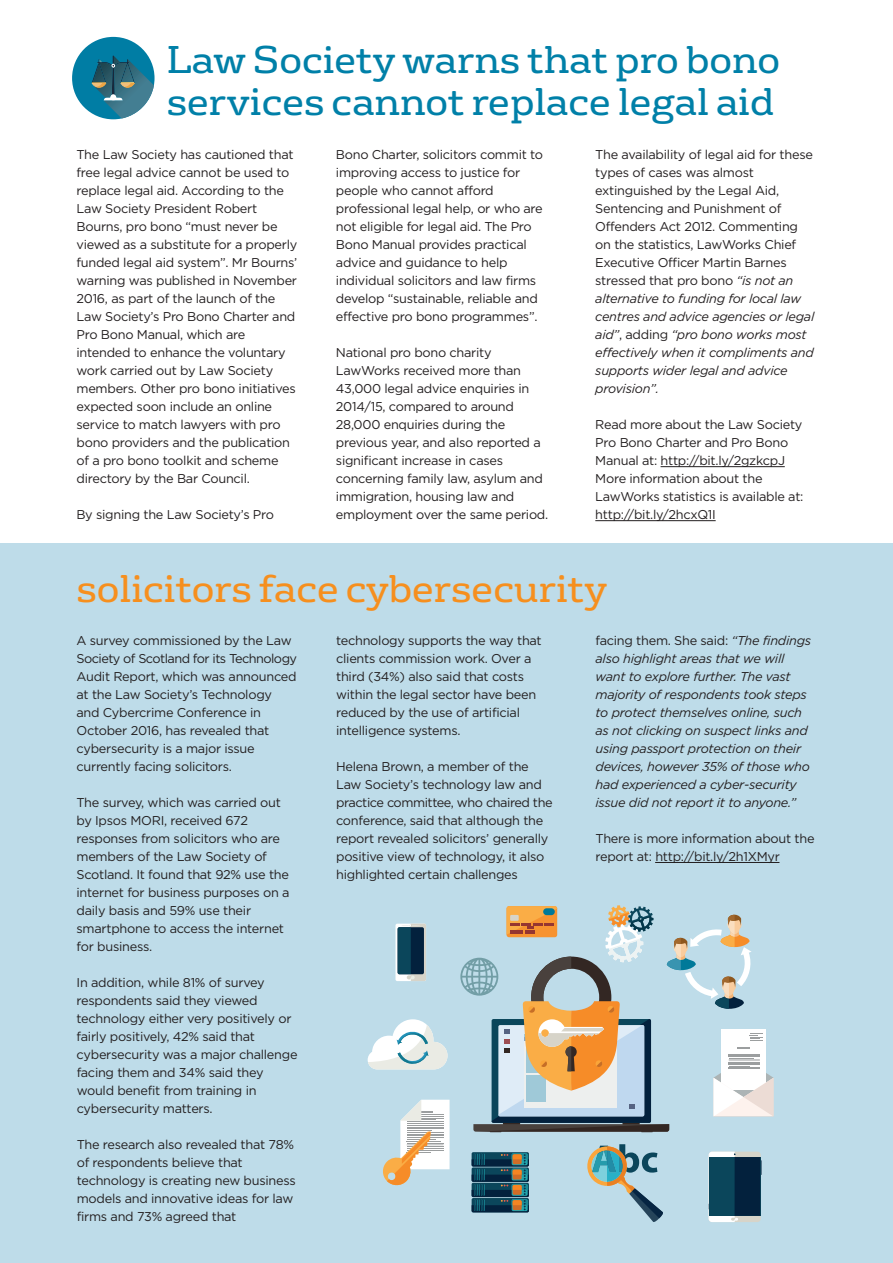
<style>
.page{position:relative;width:893px;height:1263px;background:#fff}
.page>*{position:absolute;margin:0;border:0;box-sizing:border-box;transform-origin:0 0}
.t1{font:37.5px/42.3px "FS Rufus";color:#0080a8}
.t2{font:37.5px "FS Rufus";color:#f68f1e}
.t3{font:12.75px/18px "Gotham";letter-spacing:-.02em;color:#231f20}
.t4{font:italic 12.75px/18px "Gotham";letter-spacing:-.02em;color:#231f20}
.s1{font-style:italic}
.s2{font-style:normal}
</style>
<div class="page">
<div style="left:0;top:543px;width:893px;height:720px;background:#bedce9"></div>
<hr style="left:661px;top:466px;width:124px;height:1px;background:#231f20">
<hr style="left:595px;top:520px;width:121px;height:1px;background:#231f20">
<hr style="left:655px;top:862px;width:124px;height:1px;background:#231f20">
<svg style="left:72px;top:37px;width:83px;height:82px;background:#107ea1"></svg>
<svg style="left:91px;top:56px;width:44px;height:62px;background:#337587"></svg>
<div style="left:709px;top:1151px;width:52px;height:71px;background:#d7d4c9;border-radius:3px"></div>
<div style="left:735px;top:1157px;width:25px;height:59px;background:#03213d"></div>
<svg style="left:708px;top:1151px;width:30px;height:71px;background:#376476"></svg>
<svg style="left:395px;top:924px;width:31px;height:57px"></svg>
<svg style="left:398px;top:924px;width:28px;height:57px;background:#3a5b6c"></svg>
<svg style="left:383px;top:1100px;width:67px;height:86px"></svg>
<svg style="left:587px;top:1144px;width:76px;height:78px"></svg>
<svg style="left:368px;top:1019px;width:79px;height:50px"></svg>
<div style="left:472px;top:1152px;width:57px;height:14px;background:#295f73;border-radius:2px"></div>
<svg style="left:472px;top:1153px;width:57px;height:59px;background:#2b515b"></svg>
<svg style="left:460px;top:905px;width:313px;height:227px"></svg>
<h1 class="t1" style="left:167px;top:42px;width:615px">Law Society warns that pro bono services cannot replace legal aid</h1>
<p class="t3" style="left:336px;top:146px;width:209px">Bono Charter, solicitors commit to improving access to justice for people who cannot afford professional legal help, or who are not eligible for legal aid. The Pro<br>Bono Manual provides practical advice and guidance to help individual solicitors and law firms develop “sustainable, reliable and effective pro bono programmes”.</p>
<p class="t3" style="left:336px;top:344px;width:214px">National pro bono charity<br>LawWorks received more than<br>43,000 legal advice enquiries in<br>2014/15, compared to around<br>28,000 enquiries during the previous year, and also reported a significant increase in cases concerning family law, asylum and immigration, housing law and employment over the same period.</p>
<p class="t3" style="left:595px;top:146px;width:221px">The availability of legal aid for these types of cases was almost extinguished by the Legal Aid,<br>Sentencing and Punishment of<br>Offenders Act 2012. Commenting on the statistics, LawWorks Chief<br>Executive Officer Martin Barnes stressed that pro bono <span class="s1">“is not an alternative to funding for local law centres and advice agencies or legal aid”</span>, adding <span class="s1">“pro bono works most effectively when it compliments and supports wider legal and advice provision”.</span></p>
<p class="t3" style="left:595px;top:416px;width:210px">Read more about the Law Society<br>Pro Bono Charter and Pro Bono<br>Manual at: http://bit.ly/2gzkcpJ<br>More information about the<br>LawWorks statistics is available at: http://bit.ly/2hcxQ1I</p>
<p class="t3" style="left:77px;top:146px;width:222px">The Law Society has cautioned that free legal advice cannot be used to replace legal aid. According to the<br>Law Society President Robert<br>Bourns, pro bono “must never be viewed as a substitute for a properly funded legal aid system”. Mr Bourns’ warning was published in November<br>2016, as part of the launch of the<br>Law Society’s Pro Bono Charter and<br>Pro Bono Manual, which are intended to enhance the voluntary work carried out by Law Society members. Other pro bono initiatives expected soon include an online service to match lawyers with pro bono providers and the publication of a pro bono toolkit and scheme directory by the Bar Council.</p>
<p class="t3" style="left:77px;top:506px;width:199px">By signing the Law Society’s Pro</p>
<h1 class="t2" style="left:77px;top:575px;width:532px">solicitors face cybersecurity</h1>
<p class="t3" style="left:77px;top:632px;width:222px">A survey commissioned by the Law<br>Society of Scotland for its Technology<br>Audit Report, which was announced at the Law Society’s Technology and Cybercrime Conference in<br>October 2016, has revealed that cybersecurity is a major issue currently facing solicitors.</p>
<p class="t3" style="left:77px;top:794px;width:215px">The survey, which was carried out by Ipsos MORI, received 672 responses from solicitors who are members of the Law Society of<br>Scotland. It found that 92% use the internet for business purposes on a daily basis and 59% use their smartphone to access the internet for business.</p>
<p class="t3" style="left:77px;top:974px;width:222px">In addition, while 81% of survey respondents said they viewed technology either very positively or fairly positively, 42% said that cybersecurity was a major challenge facing them and 34% said they would benefit from training in cybersecurity matters.</p>
<p class="t3" style="left:77px;top:1136px;width:220px">The research also revealed that 78% of respondents believe that technology is creating new business models and innovative ideas for law firms and 73% agreed that</p>
<p class="t4" style="left:595px;top:632px;width:217px"><span class="s2">facing them. She said:</span> “The findings also highlight areas that we will want to explore further. The vast majority of respondents took steps to protect themselves online, such as not clicking on suspect links and using passport protection on their devices, however 35% of those who had experienced a cyber-security issue did not report it to anyone.”</p>
<p class="t3" style="left:595px;top:830px;width:221px">There is more information about the report at: http://bit.ly/2h1XMyr</p>
<p class="t3" style="left:336px;top:632px;width:207px">technology supports the way that clients commission work. Over a third (34%) also said that costs within the legal sector have been reduced by the use of artificial intelligence systems.</p>
<p class="t3" style="left:336px;top:758px;width:218px">Helena Brown, a member of the Law Society’s technology law and practice committee, who chaired the conference, said that although the report revealed solicitors’ generally positive view of technology, it also highlighted certain challenges</p>
</div>
